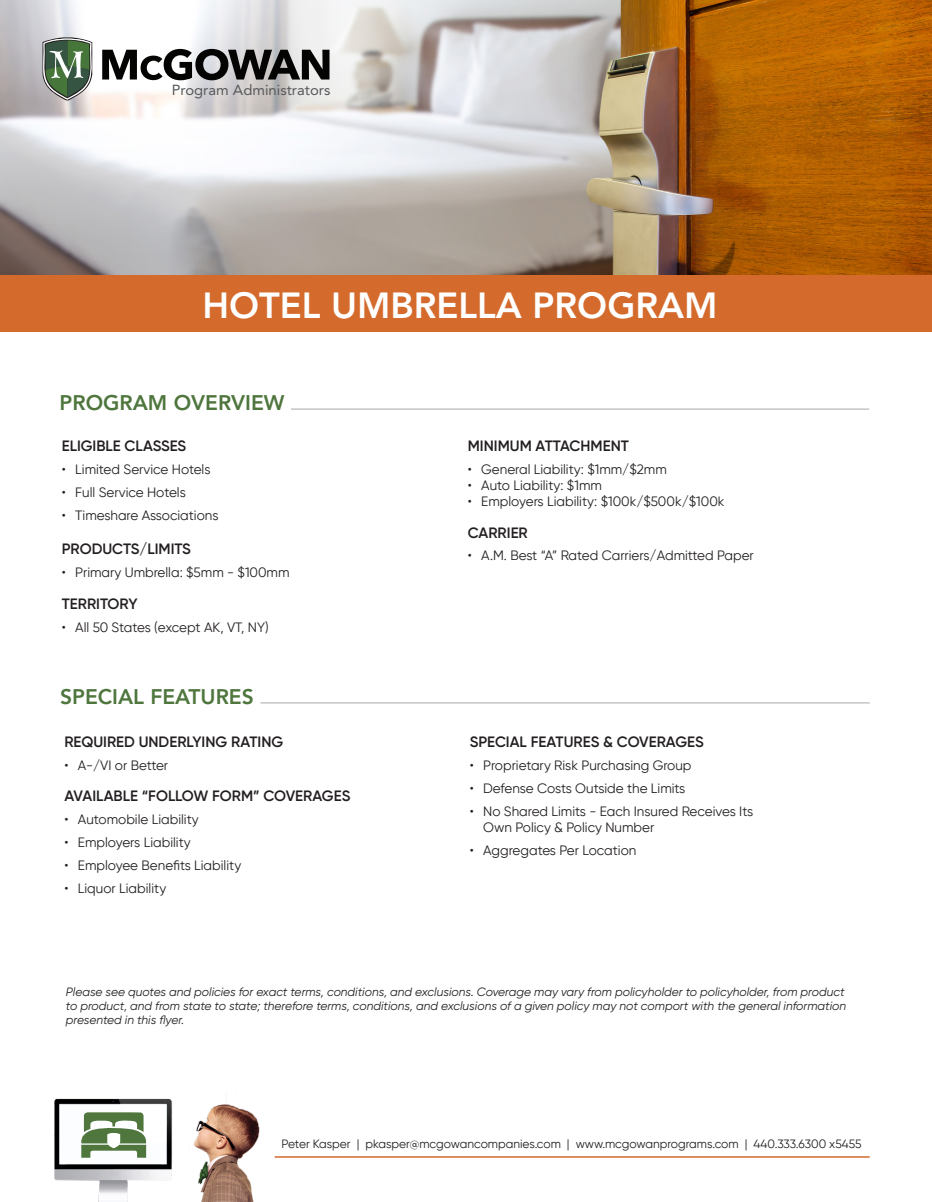
<style>
.page{position:relative;width:932px;height:1202px;background:#fff}
.page>*{position:absolute;margin:0;border:0;box-sizing:border-box;transform-origin:0 0}
.t1{font:800 36px "Avenir LT Std";color:#fff}
.t2{font:800 21px "Avenir LT Std";color:#4e763d}
.t3{font:600 15px "Gilroy";color:#231f20}
.t4{font:14.55px "Avenir LT Std";color:#57585a}
.t5{font:13.5px/16.2px "Gilroy";color:#231f20}
.t6{font:italic 12px/14.4px "Gilroy";color:#231f20}
.t7{font:12px "Gilroy";color:#231f20}
</style>
<div class="page">
<img style="left:0;top:0;width:932px;height:275px">
<hr style="left:275px;top:1156px;width:594px;height:1px;background:#d46a2c">
<img style="left:54px;top:1098px;width:248px;height:104px">
<svg style="left:102px;top:49px;width:227px;height:31px"></svg>
<svg style="left:43px;top:37px;width:50px;height:64px"></svg>
<div style="left:0;top:275px;width:932px;height:56px;background:#d46a2c"></div>
<hr style="left:291px;top:408px;width:578px;height:2px;background:#231f20">
<hr style="left:260px;top:702px;width:609px;height:1px;background:#231f20">
<svg style="left:81px;top:1112px;width:68px;height:45px"></svg>
<p class="t4" style="left:172px;top:82px;width:160px">Program Administrators</p>
<p class="t1" style="left:202px;top:284px;width:516px">HOTEL UMBRELLA PROGRAM</p>
<p class="t2" style="left:60px;top:390px;width:226px">PROGRAM OVERVIEW</p>
<p class="t3" style="left:62px;top:436px;width:126px">ELIGIBLE CLASSES</p>
<p class="t5" style="left:62px;top:461px;width:150px">• Limited Service Hotels</p>
<p class="t5" style="left:62px;top:484px;width:125px">• Full Service Hotels</p>
<p class="t5" style="left:62px;top:507px;width:158px">• Timeshare Associations</p>
<p class="t3" style="left:62px;top:539px;width:131px">PRODUCTS/LIMITS</p>
<p class="t5" style="left:62px;top:564px;width:229px">• Primary Umbrella: $5mm - $100mm</p>
<p class="t3" style="left:62px;top:594px;width:77px">TERRITORY</p>
<p class="t5" style="left:62px;top:618px;width:208px">• All 50 States (except AK, VT, NY)</p>
<p class="t2" style="left:60px;top:684px;width:195px">SPECIAL FEATURES</p>
<p class="t3" style="left:64px;top:732px;width:220px">REQUIRED UNDERLYING RATING</p>
<p class="t5" style="left:64px;top:757px;width:105px">• A-/VI or Better</p>
<p class="t3" style="left:64px;top:787px;width:287px">AVAILABLE “FOLLOW FORM” COVERAGES</p>
<p class="t5" style="left:64px;top:811px;width:136px">• Automobile Liability</p>
<p class="t5" style="left:64px;top:834px;width:128px">• Employers Liability</p>
<p class="t5" style="left:64px;top:857px;width:178px">• Employee Benefits Liability</p>
<p class="t5" style="left:64px;top:880px;width:103px">• Liquor Liability</p>
<p class="t3" style="left:468px;top:436px;width:163px">MINIMUM ATTACHMENT</p>
<p class="t5" style="left:468px;top:461px;width:200px">• General Liability: $1mm/$2mm</p>
<p class="t5" style="left:468px;top:477px;width:136px">• Auto Liability: $1mm</p>
<p class="t5" style="left:468px;top:493px;width:258px">• Employers Liability: $100k/$500k/$100k</p>
<p class="t3" style="left:468px;top:523px;width:62px">CARRIER</p>
<p class="t5" style="left:468px;top:546px;width:287px">• A.M. Best “A” Rated Carriers/Admitted Paper</p>
<p class="t3" style="left:469px;top:732px;width:236px">SPECIAL FEATURES &amp; COVERAGES</p>
<p class="t5" style="left:469px;top:757px;width:223px">• Proprietary Risk Purchasing Group</p>
<p class="t5" style="left:469px;top:780px;width:217px">• Defense Costs Outside the Limits</p>
<p class="t5" style="left:483px;top:802px;width:271px;text-indent:-14px">• No Shared Limits - Each Insured Receives Its<br>Own Policy &amp; Policy Number</p>
<p class="t5" style="left:469px;top:842px;width:168px">• Aggregates Per Location</p>
<p class="t6" style="left:66px;top:984px;width:781px">Please see quotes and policies for exact terms, conditions, and exclusions. Coverage may vary from policyholder to policyholder, from product to product, and from state to state; therefore terms, conditions, and exclusions of a given policy may not comport with the general information presented in this flyer.</p>
<p class="t7" style="left:281px;top:1136px;width:581px">Peter Kasper | pkasper@mcgowancompanies.com | www.mcgowanprograms.com | 440.333.6300 x5455</p>
</div>
